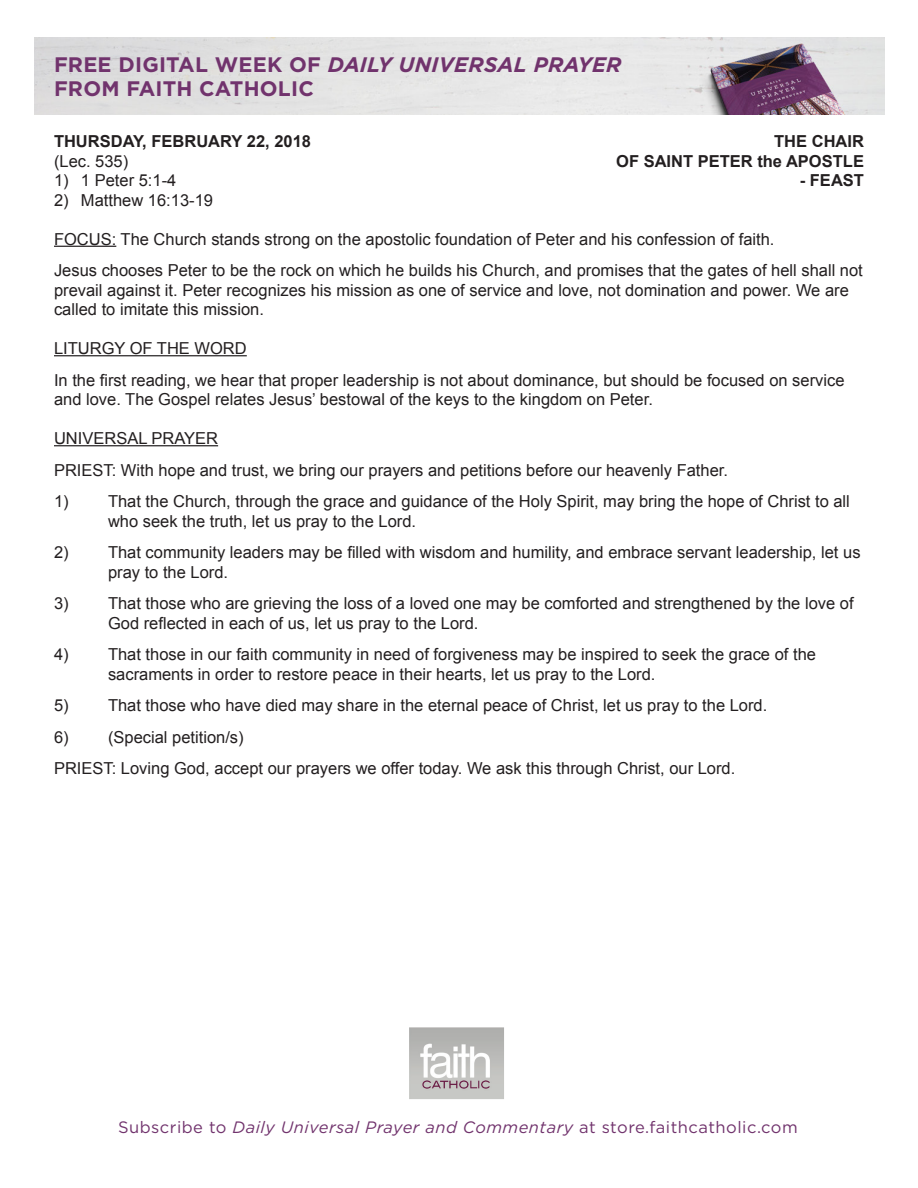
<style>
.page{position:relative;width:918px;height:1188px;background:#fff}
.page>*{position:absolute;margin:0;border:0;box-sizing:border-box;transform-origin:0 0}
.t1{font:700 21px/24px "Gotham";letter-spacing:.01em;color:#71336d}
.t2{font:16.5px/19.5px "Arial";color:#231f20}
.t3{font:16.5px "Gotham";letter-spacing:.03em;color:#71336d}
.t4{font:700 16.5px "Arial";color:#231f20}
.s1{font-style:italic}
</style>
<div class="page">
<img style="left:35px;top:38px;width:850px;height:77px">
<img style="left:409px;top:1027px;width:95px;height:72px">
<hr style="left:54px;top:246px;width:62px;height:1px;background:#231f20">
<hr style="left:54px;top:355px;width:193px;height:1px;background:#231f20">
<hr style="left:54px;top:445px;width:164px;height:1px;background:#231f20">
<p class="t1" style="left:54px;top:53px;width:569px">FREE DIGITAL WEEK OF <span class="s1">DAILY UNIVERSAL PRAYER<br></span>FROM FAITH CATHOLIC</p>
<p class="t4" style="left:54px;top:130px;width:259px">THURSDAY, FEBRUARY 22, 2018</p>
<p class="t4" style="left:774px;top:130px;width:91px">THE CHAIR</p>
<p class="t2" style="left:54px;top:151px;width:76px">(Lec. 535)</p>
<p class="t4" style="left:616px;top:150px;width:249px">OF SAINT PETER the APOSTLE</p>
<p class="t2" style="left:54px;top:171px;width:124px">1) 1 Peter 5:1-4</p>
<p class="t4" style="left:800px;top:169px;width:66px">- FEAST</p>
<p class="t2" style="left:54px;top:190px;width:161px">2) Matthew 16:13-19</p>
<p class="t2" style="left:54px;top:229px;width:722px">FOCUS: The Church stands strong on the apostolic foundation of Peter and his confession of faith.</p>
<p class="t2" style="left:54px;top:261px;width:810px">Jesus chooses Peter to be the rock on which he builds his Church, and promises that the gates of hell shall not prevail against it. Peter recognizes his mission as one of service and love, not domination and power. We are called to imitate this mission.</p>
<p class="t2" style="left:54px;top:339px;width:194px">LITURGY OF THE WORD</p>
<p class="t2" style="left:54px;top:370px;width:792px">In the first reading, we hear that proper leadership is not about dominance, but should be focused on service and love. The Gospel relates Jesus’ bestowal of the keys to the kingdom on Peter.</p>
<p class="t2" style="left:54px;top:429px;width:166px">UNIVERSAL PRAYER</p>
<p class="t2" style="left:54px;top:460px;width:676px">PRIEST: With hope and trust, we bring our prayers and petitions before our heavenly Father.</p>
<p class="t2" style="left:108px;top:492px;width:743px;text-indent:-54px">1) That the Church, through the grace and guidance of the Holy Spirit, may bring the hope of Christ to all who seek the truth, let us pray to the Lord.</p>
<p class="t2" style="left:108px;top:543px;width:754px;text-indent:-54px">2) That community leaders may be filled with wisdom and humility, and embrace servant leadership, let us pray to the Lord.</p>
<p class="t2" style="left:108px;top:594px;width:747px;text-indent:-54px">3) That those who are grieving the loss of a loved one may be comforted and strengthened by the love of<br>God reflected in each of us, let us pray to the Lord.</p>
<p class="t2" style="left:108px;top:645px;width:710px;text-indent:-54px">4) That those in our faith community in need of forgiveness may be inspired to seek the grace of the sacraments in order to restore peace in their hearts, let us pray to the Lord.</p>
<p class="t2" style="left:54px;top:696px;width:715px">5) That those who have died may share in the eternal peace of Christ, let us pray to the Lord.</p>
<p class="t2" style="left:54px;top:727px;width:191px">6) (Special petition/s)</p>
<p class="t2" style="left:54px;top:759px;width:683px">PRIEST: Loving God, accept our prayers we offer today. We ask this through Christ, our Lord.</p>
<p class="t3" style="left:118px;top:1116px;width:681px">Subscribe to <span class="s1">Daily Universal Prayer and Commentary</span> at store.faithcatholic.com</p>
</div>
